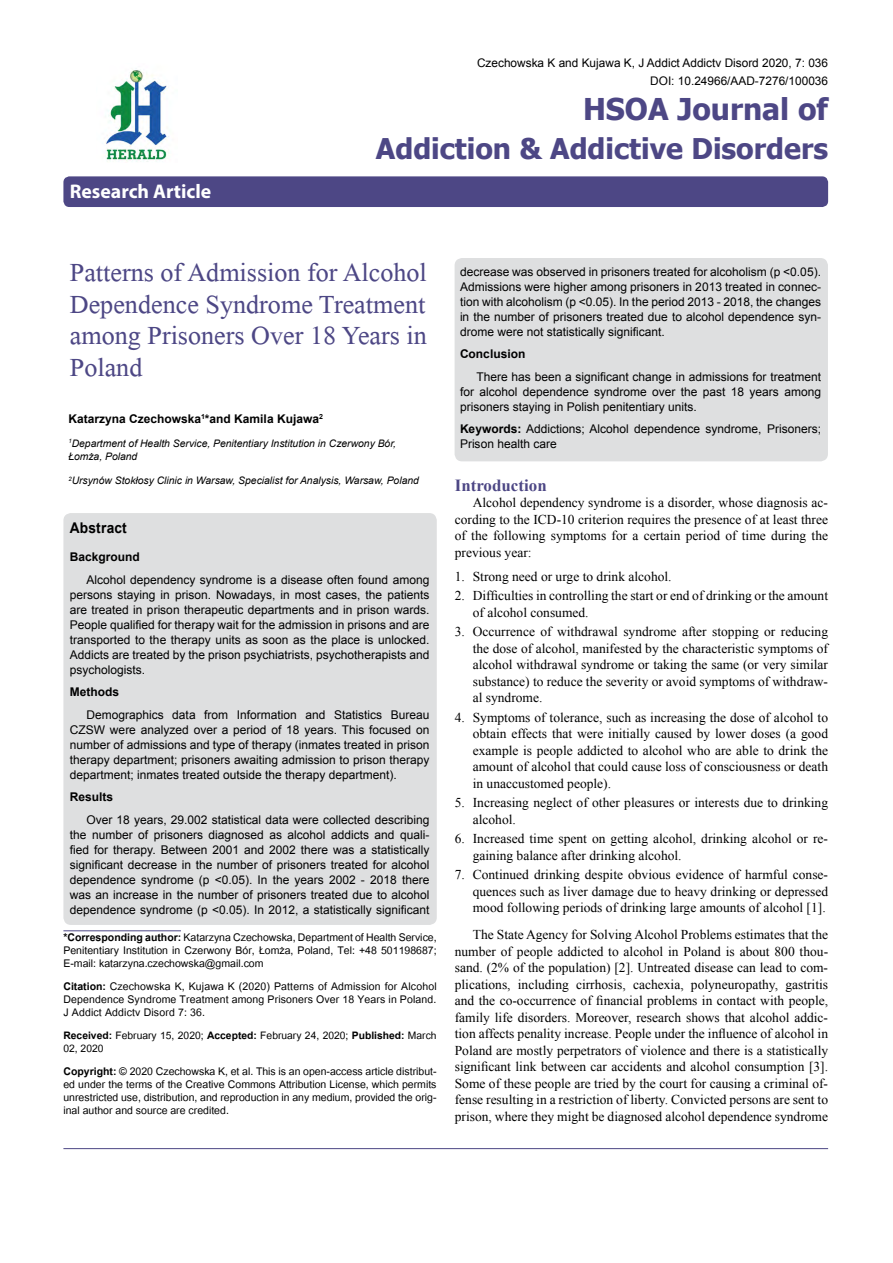
<style>
.page{position:relative;width:893px;height:1263px;background:#fff}
.page>*{position:absolute;margin:0;border:0;box-sizing:border-box;transform-origin:0 0}
.t1{font:39px/31.5px "Microsoft Himalaya";color:#4d4785;text-align:justify}
.t2{font:700 30px "Tahoma";color:#4d4785}
.t3{font:700 28.5px "Tahoma";color:#4d4785}
.t4{font:700 19.8px "Myriad Hebrew";color:#fff}
.t5{font:700 16.95px "Times New Roman";color:#4d4785}
.t6{font:700 14.85px "Arial";letter-spacing:.015em;color:#000;scale:.93 1}
.t7{font:14.7px/13.2px "Utsaah";color:#000;text-align:justify}
.t8{font:14.4px/13.2px "Utsaah";color:#000}
.t9{font:13.5px/16.5px "Times New Roman";color:#000;text-align:justify}
.t10{font:12px/15px "Arial";color:#000;text-align:justify}
.t11{font:700 12px "Arial";color:#000}
.t12{font:11.85px/18px "Arial";color:#000;text-align:right}
.t13{font:italic 10.35px/13.5px "Arial";color:#000}
.s1{font-weight:700}
.s2{font-family:"Arial";font-size:10.5px}
</style>
<div class="page">
<div style="left:63px;top:176px;width:765px;height:31px;background:#4d4785;border-radius:6px"></div>
<hr style="left:63px;top:930px;width:118px;height:1px;background:#4d4785">
<img style="left:105px;top:70px;width:64px;height:92px">
<hr style="left:63px;top:1148px;width:765px;height:1px;background:#4d4785">
<div style="left:63px;top:513px;width:374px;height:412px;background:#dedfe0;border-radius:8px"></div>
<div style="left:455px;top:258px;width:373px;height:203px;background:#dedfe0;border-radius:8px"></div>
<h3 class="t4" style="left:70px;top:180px;width:143px">Research Article</h3>
<p class="t12" style="left:477px;top:54px;width:353px">Czechowska K and Kujawa K, J Addict Addictv Disord 2020, 7: 036<br>DOI: 10.24966/AAD-7276/100036</p>
<h2 class="t2" style="left:583px;top:88px;width:247px">HSOA Journal of</h2>
<h3 class="t3" style="left:376px;top:128px;width:454px">Addiction &amp; Addictive Disorders</h3>
<h1 class="t1" style="left:70px;top:252px;width:359px">Patterns of Admission for Alcohol Dependence Syndrome Treatment among Prisoners Over 18 Years in Poland</h1>
<p class="t11" style="left:68px;top:410px;width:256px">Katarzyna Czechowska<sup>1</sup>*and Kamila Kujawa<sup>2</sup></p>
<p class="t13" style="left:68px;top:436px;width:329px"><sup>1</sup>Department of Health Service, Penitentiary Institution in Czerwony Bór,<br>Łomża, Poland</p>
<p class="t13" style="left:68px;top:474px;width:352px"><sup>2</sup>Ursynów Stokłosy Clinic in Warsaw, Specialist for Analysis, Warsaw, Poland</p>
<p class="t6" style="left:70px;top:518px;width:63px">Abstract</p>
<p class="t11" style="left:70px;top:549px;width:72px">Background</p>
<p class="t10" style="left:70px;top:572px;width:361px;text-indent:16px">Alcohol dependency syndrome is a disease often found among persons staying in prison. Nowadays, in most cases, the patients are treated in prison therapeutic departments and in prison wards.<br>People qualified for therapy wait for the admission in prisons and are transported to the therapy units as soon as the place is unlocked.<br>Addicts are treated by the prison psychiatrists, psychotherapists and psychologists.</p>
<p class="t11" style="left:70px;top:684px;width:51px">Methods</p>
<p class="t10" style="left:70px;top:707px;width:361px;text-indent:16px">Demographics data from Information and Statistics Bureau CZSW were analyzed over a period of 18 years. This focused on number of admissions and type of therapy (inmates treated in prison therapy department; prisoners awaiting admission to prison therapy department; inmates treated outside the therapy department).</p>
<p class="t11" style="left:70px;top:789px;width:45px">Results</p>
<p class="t10" style="left:70px;top:812px;width:361px;text-indent:16px">Over 18 years, 29.002 statistical data were collected describing the number of prisoners diagnosed as alcohol addicts and quali&shy;fied for therapy. Between 2001 and 2002 there was a statistically significant decrease in the number of prisoners treated for alcohol dependence syndrome (p &lt;0.05). In the years 2002 - 2018 there was an increase in the number of prisoners treated due to alcohol dependence syndrome (p &lt;0.05). In 2012, a statistically significant</p>
<p class="t7" style="left:63px;top:932px;width:375px"><span class="s1">*Corresponding author:</span> Katarzyna Czechowska, Department of Health Service, Penitentiary Institution in Czerwony Bór, <span class="s2">Ł</span>om<span class="s2">ż</span>a, Poland, Tel: +48 501198687; E-mail: katarzyna.czechowska@gmail.com</p>
<p class="t7" style="left:63px;top:981px;width:375px"><span class="s1">Citation:</span> Czechowska K, Kujawa K (2020) Patterns of Admission for Alcohol Dependence Syndrome Treatment among Prisoners Over 18 Years in Poland.<br>J Addict Addictv Disord 7: 36.</p>
<p class="t8" style="left:63px;top:1030px;width:375px"><span class="s1">Received:</span> February 15, 2020; <span class="s1">Accepted:</span> February 24, 2020; <span class="s1">Published:</span> March<br>02, 2020</p>
<p class="t7" style="left:63px;top:1065px;width:375px"><span class="s1">Copyright:</span> © 2020 Czechowska K, et al. This is an open-access article distribut&shy;ed under the terms of the Creative Commons Attribution License, which permits unrestricted use, distribution, and reproduction in any medium, provided the orig&shy;inal author and source are credited.</p>
<p class="t10" style="left:460px;top:264px;width:363px">decrease was observed in prisoners treated for alcoholism (p &lt;0.05).<br>Admissions were higher among prisoners in 2013 treated in connec&shy;tion with alcoholism (p &lt;0.05). In the period 2013 - 2018, the changes in the number of prisoners treated due to alcohol dependence syn&shy;drome were not statistically significant.</p>
<p class="t11" style="left:460px;top:346px;width:67px">Conclusion</p>
<p class="t10" style="left:460px;top:369px;width:363px;text-indent:16px">There has been a significant change in admissions for treatment for alcohol dependence syndrome over the past 18 years among prisoners staying in Polish penitentiary units.</p>
<p class="t10" style="left:460px;top:422px;width:362px"><span class="s1">Keywords:</span> Addictions; Alcohol dependence syndrome, Prisoners;<br>Prison health care</p>
<p class="t5" style="left:455px;top:473px;width:93px">Introduction</p>
<p class="t9" style="left:455px;top:494px;width:375px;text-indent:18px">Alcohol dependency syndrome is a disorder, whose diagnosis ac&shy;cording to the ICD-10 criterion requires the presence of at least three of the following symptoms for a certain period of time during the previous year:</p>
<p class="t9" style="left:455px;top:568px;width:218px">1. Strong need or urge to drink alcohol.</p>
<p class="t9" style="left:473px;top:587px;width:357px;text-indent:-18px">2. Difficulties in controlling the start or end of drinking or the amount of alcohol consumed.</p>
<p class="t9" style="left:473px;top:623px;width:357px;text-indent:-18px">3. Occurrence of withdrawal syndrome after stopping or reducing the dose of alcohol, manifested by the characteristic symptoms of alcohol withdrawal syndrome or taking the same (or very similar substance) to reduce the severity or avoid symptoms of withdraw&shy;al syndrome.</p>
<p class="t9" style="left:473px;top:709px;width:357px;text-indent:-18px">4. Symptoms of tolerance, such as increasing the dose of alcohol to obtain effects that were initially caused by lower doses (a good example is people addicted to alcohol who are able to drink the amount of alcohol that could cause loss of consciousness or death in unaccustomed people).</p>
<p class="t9" style="left:473px;top:794px;width:357px;text-indent:-18px">5. Increasing neglect of other pleasures or interests due to drinking alcohol.</p>
<p class="t9" style="left:473px;top:830px;width:357px;text-indent:-18px">6. Increased time spent on getting alcohol, drinking alcohol or re&shy;gaining balance after drinking alcohol.</p>
<p class="t9" style="left:473px;top:866px;width:357px;text-indent:-18px">7. Continued drinking despite obvious evidence of harmful conse&shy;quences such as liver damage due to heavy drinking or depressed mood following periods of drinking large amounts of alcohol [1].</p>
<p class="t9" style="left:455px;top:926px;width:375px;text-indent:18px">The State Agency for Solving Alcohol Problems estimates that the number of people addicted to alcohol in Poland is about 800 thou&shy;sand. (2% of the population) [2]. Untreated disease can lead to com&shy;plications, including cirrhosis, cachexia, polyneuropathy, gastritis and the co-occurrence of financial problems in contact with people, family life disorders. Moreover, research shows that alcohol addic&shy;tion affects penality increase. People under the influence of alcohol in Poland are mostly perpetrators of violence and there is a statistically significant link between car accidents and alcohol consumption [3].<br>Some of these people are tried by the court for causing a criminal of&shy;fense resulting in a restriction of liberty. Convicted persons are sent to prison, where they might be diagnosed alcohol dependence syndrome</p>
</div>
